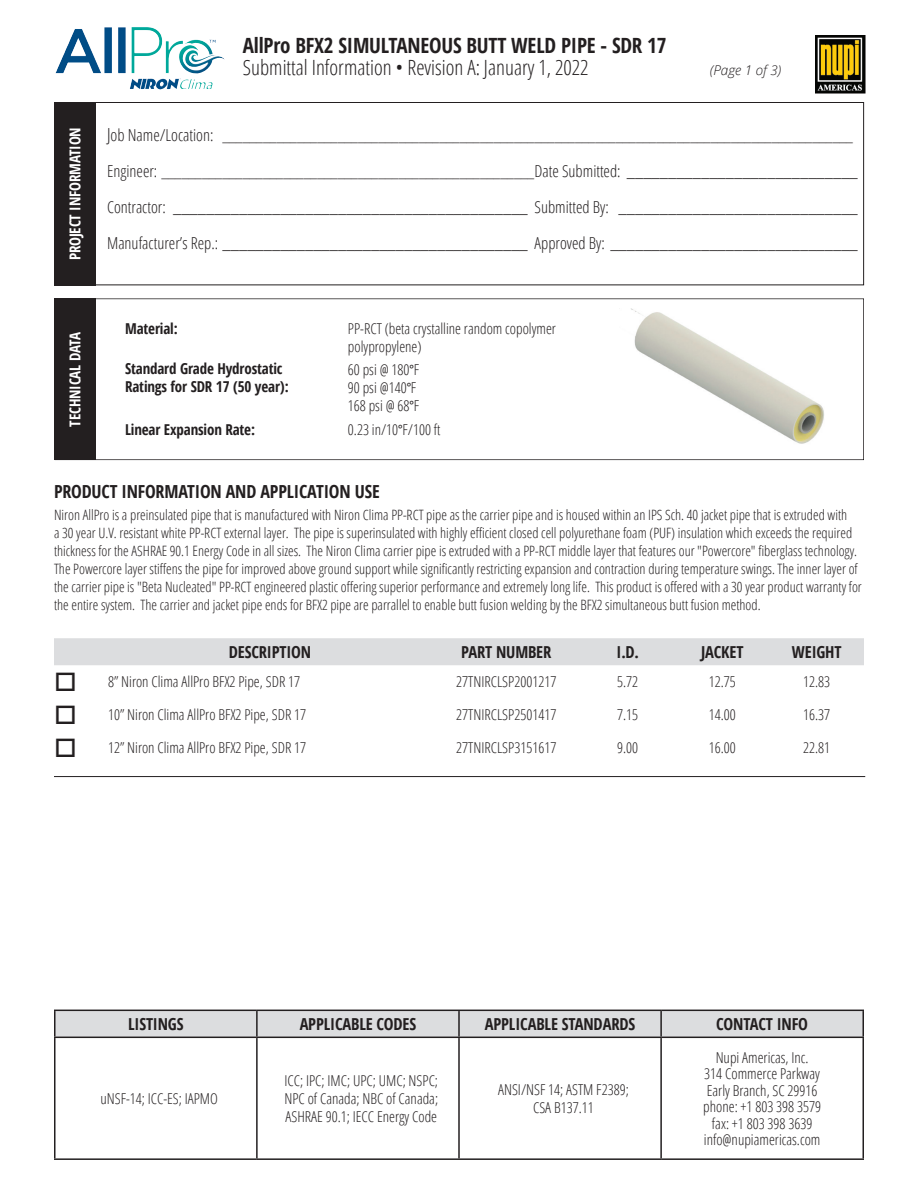
<style>
.page{position:relative;width:918px;height:1188px;background:#fff}
.page>*{position:absolute;margin:0;border:0;box-sizing:border-box;transform-origin:0 0}
.t1{font:300 condensed 21px "Open Sans";color:#231f20}
.t2{font:700 condensed 21px "Open Sans";letter-spacing:-.01em;color:#231f20}
.t3{font:700 condensed 18px "Open Sans";letter-spacing:-.01em;color:#231f20}
.t4{font:300 condensed 16.5px/36px "Open Sans";color:#231f20}
.t5{font:300 condensed 16.5px/36px "Myriad Pro";color:#231f20}
.t6{font:700 condensed 16.5px "Open Sans";letter-spacing:-.01em;color:#231f20}
.t7{font:300 condensed 15px/18px "Open Sans";color:#231f20;text-align:center}
.t8{font:700 condensed 15px/18px "Open Sans";letter-spacing:-.01em;color:#231f20}
.t9{font:700 condensed 15px "Open Sans";letter-spacing:-.01em;color:#fff}
.t10{font:300 condensed 14.25px/18px "Open Sans";color:#231f20}
.t11{font:italic 300 13.5px "Open Sans";color:#231f20}
.s1{font-size:18px}
.s2{font-family:"Myriad Pro"}
.s3{font-family:"Open Sans"}
.s4{font-family:"Myriad Pro";font-weight:600}
</style>
<div class="page">
<img style="left:130px;top:78px;width:83px;height:12px">
<img style="left:55px;top:27px;width:170px;height:47px">
<svg style="left:56px;top:1011px;width:806px;height:26px;background:#d8d9db"></svg>
<hr style="left:54px;top:1010px;width:203px;height:1px;background:#231f20">
<hr style="left:54px;top:1011px;width:2px;height:26px;background:#231f20">
<hr style="left:257px;top:1010px;width:202px;height:1px;background:#231f20">
<hr style="left:256px;top:1011px;width:2px;height:26px;background:#231f20">
<hr style="left:459px;top:1010px;width:202px;height:1px;background:#231f20">
<hr style="left:458px;top:1011px;width:2px;height:26px;background:#231f20">
<hr style="left:661px;top:1010px;width:203px;height:1px;background:#231f20">
<hr style="left:660px;top:1011px;width:2px;height:26px;background:#231f20">
<hr style="left:862px;top:1011px;width:2px;height:26px;background:#231f20">
<hr style="left:54px;top:1037px;width:203px;height:1px;background:#231f20">
<hr style="left:54px;top:1038px;width:2px;height:120px;background:#231f20">
<hr style="left:257px;top:1037px;width:202px;height:1px;background:#231f20">
<hr style="left:256px;top:1038px;width:2px;height:120px;background:#231f20">
<hr style="left:459px;top:1037px;width:202px;height:1px;background:#231f20">
<hr style="left:458px;top:1038px;width:2px;height:120px;background:#231f20">
<hr style="left:661px;top:1037px;width:203px;height:1px;background:#231f20">
<hr style="left:660px;top:1038px;width:2px;height:120px;background:#231f20">
<hr style="left:862px;top:1038px;width:2px;height:120px;background:#231f20">
<hr style="left:54px;top:1158px;width:203px;height:2px;background:#231f20">
<hr style="left:257px;top:1158px;width:202px;height:2px;background:#231f20">
<hr style="left:459px;top:1158px;width:202px;height:2px;background:#231f20">
<hr style="left:661px;top:1158px;width:203px;height:2px;background:#231f20">
<div style="left:54px;top:102px;width:42px;height:183px;background:#231f20"></div>
<img style="left:815px;top:35px;width:50px;height:58px">
<div style="left:55px;top:102px;width:809px;height:183px;border:1px solid #231f20"></div>
<div style="left:54px;top:638px;width:810px;height:27px;background:#dcdddf"></div>
<hr style="left:54px;top:776px;width:811px;height:1px;background:#231f20">
<svg style="left:96px;top:298px;width:768px;height:162px"></svg>
<div style="left:54px;top:298px;width:42px;height:162px;background:#231f20"></div>
<img style="left:620px;top:308px;width:209px;height:138px">
<p class="t9" style="left:65px;top:260px;width:135px;rotate:-90deg">PROJECT INFORMATION</p>
<h1 class="t2" style="left:243px;top:31px;width:425px">AllPro BFX2 SIMULTANEOUS BUTT WELD PIPE - SDR 17</h1>
<h1 class="t1" style="left:243px;top:53px;width:347px">Submittal Information • Revision A: January 1, 2022</h1>
<p class="t11" style="left:710px;top:61px;width:73px">(Page 1 of 3)</p>
<p class="t4" style="left:107px;top:117px;width:752px"><span class="s1">J</span>ob Name/Location: _____________________________________________________________________________________________<br>Engineer: _______________________________________________________Date Submitted: <span class="s2">____________________________</span></p>
<p class="t5" style="left:107px;top:190px;width:752px"><span class="s3">Contractor:</span> ___________________________________________ <span class="s3">Submitted By:</span> _____________________________<br><span class="s3">Manufacturer’s Rep.:</span> _____________________________________ <span class="s3">Approved By:</span> ______________________________</p>
<p class="t9" style="left:65px;top:427px;width:96px;rotate:-90deg">TECHNICAL DATA</p>
<p class="t8" style="left:125px;top:320px;width:54px">Material:</p>
<p class="t8" style="left:125px;top:359px;width:165px">Standard Grade Hydrostatic<br>Ratings for SDR 17 (50 year):</p>
<p class="t8" style="left:125px;top:421px;width:132px">Linear Expansion Rate:</p>
<p class="t7" style="left:348px;top:319px;width:210px;text-align:left">PP-RCT (beta crystalline random copolymer polypropylene)</p>
<p class="t7" style="left:348px;top:360px;width:73px;text-align:left">60 psi @ 180<span class="s4">°</span>F<br>90 psi @140<span class="s4">°</span>F<br>168 psi @ 68<span class="s4">°</span>F</p>
<p class="t7" style="left:348px;top:420px;width:94px">0.23 in/10<span class="s4">°</span>F/100 ft</p>
<p class="t3" style="left:54px;top:479px;width:327px">PRODUCT INFORMATION AND APPLICATION USE</p>
<p class="t10" style="left:54px;top:505px;width:809px">Niron AllPro is a preinsulated pipe that is manufactured with Niron Clima PP-RCT pipe as the carrier pipe and is housed within an IPS Sch. 40 jacket pipe that is extruded with<br>a 30 year U.V. resistant white PP-RCT external layer. The pipe is superinsulated with highly efficient closed cell polyurethane foam (PUF) insulation which exceeds the required thickness for the ASHRAE 90.1 Energy Code in all sizes. The Niron Clima carrier pipe is extruded with a PP-RCT middle layer that features our "Powercore" fiberglass technology.<br>The Powercore layer stiffens the pipe for improved above ground support while significantly restricting expansion and contraction during temperature swings. The inner layer of the carrier pipe is "Beta Nucleated" PP-RCT engineered plastic offering superior performance and extremely long life. This product is offered with a 30 year product warranty for the entire system. The carrier and jacket pipe ends for BFX2 pipe are parrallel to enable butt fusion welding by the BFX2 simultaneous butt fusion method.</p>
<p class="t6" style="left:229px;top:641px;width:84px">DESCRIPTION</p>
<p class="t6" style="left:461px;top:641px;width:92px">PART NUMBER</p>
<p class="t6" style="left:617px;top:641px;width:24px">I.D.</p>
<p class="t6" style="left:701px;top:641px;width:44px">JACKET</p>
<p class="t6" style="left:792px;top:641px;width:51px">WEIGHT</p>
<p class="t7" style="left:54px;top:672px;width:248px">□ 8” Niron Clima AllPro BFX2 Pipe, SDR 17</p>
<p class="t7" style="left:456px;top:672px;width:102px">27TNIRCLSP2001217</p>
<p class="t7" style="left:617px;top:672px;width:23px">5.72</p>
<p class="t7" style="left:709px;top:672px;width:29px">12.75</p>
<p class="t7" style="left:803px;top:672px;width:29px">12.83</p>
<p class="t7" style="left:54px;top:705px;width:254px">□ 10” Niron Clima AllPro BFX2 Pipe, SDR 17</p>
<p class="t7" style="left:456px;top:705px;width:102px">27TNIRCLSP2501417</p>
<p class="t7" style="left:617px;top:705px;width:23px">7.15</p>
<p class="t7" style="left:709px;top:705px;width:29px">14.00</p>
<p class="t7" style="left:803px;top:705px;width:29px">16.37</p>
<p class="t7" style="left:54px;top:738px;width:254px">□ 12” Niron Clima AllPro BFX2 Pipe, SDR 17</p>
<p class="t7" style="left:456px;top:738px;width:102px">27TNIRCLSP3151617</p>
<p class="t7" style="left:617px;top:738px;width:23px">9.00</p>
<p class="t7" style="left:709px;top:738px;width:29px">16.00</p>
<p class="t7" style="left:803px;top:738px;width:29px">22.81</p>
<p class="t6" style="left:128px;top:1013px;width:57px">LISTINGS</p>
<p class="t6" style="left:300px;top:1013px;width:118px">APPLICABLE CODES</p>
<p class="t6" style="left:485px;top:1013px;width:152px">APPLICABLE STANDARDS</p>
<p class="t6" style="left:716px;top:1013px;width:93px">CONTACT INFO</p>
<p class="t7" style="left:100px;top:1089px;width:119px">uNSF-14; ICC-ES; IAPMO</p>
<p class="t7" style="left:285px;top:1071px;width:155px;text-align:justify">ICC; IPC; IMC; UPC; UMC; NSPC; NPC of Canada; NBC of Canada; ASHRAE 90.1; IECC Energy Code</p>
<p class="t7" style="left:498px;top:1080px;width:132px">ANSI/NSF 14; ASTM F2389;<br>CSA B137.11</p>
<p class="t7" style="left:703px;top:1049px;width:119px;line-height:16.5px">Nupi Americas, Inc.<br>314 Commerce Parkway<br>Early Branch, SC 29916 phone: +1 803 398 3579 fax: +1 803 398 3639 info@nupiamericas.com</p>
</div>
